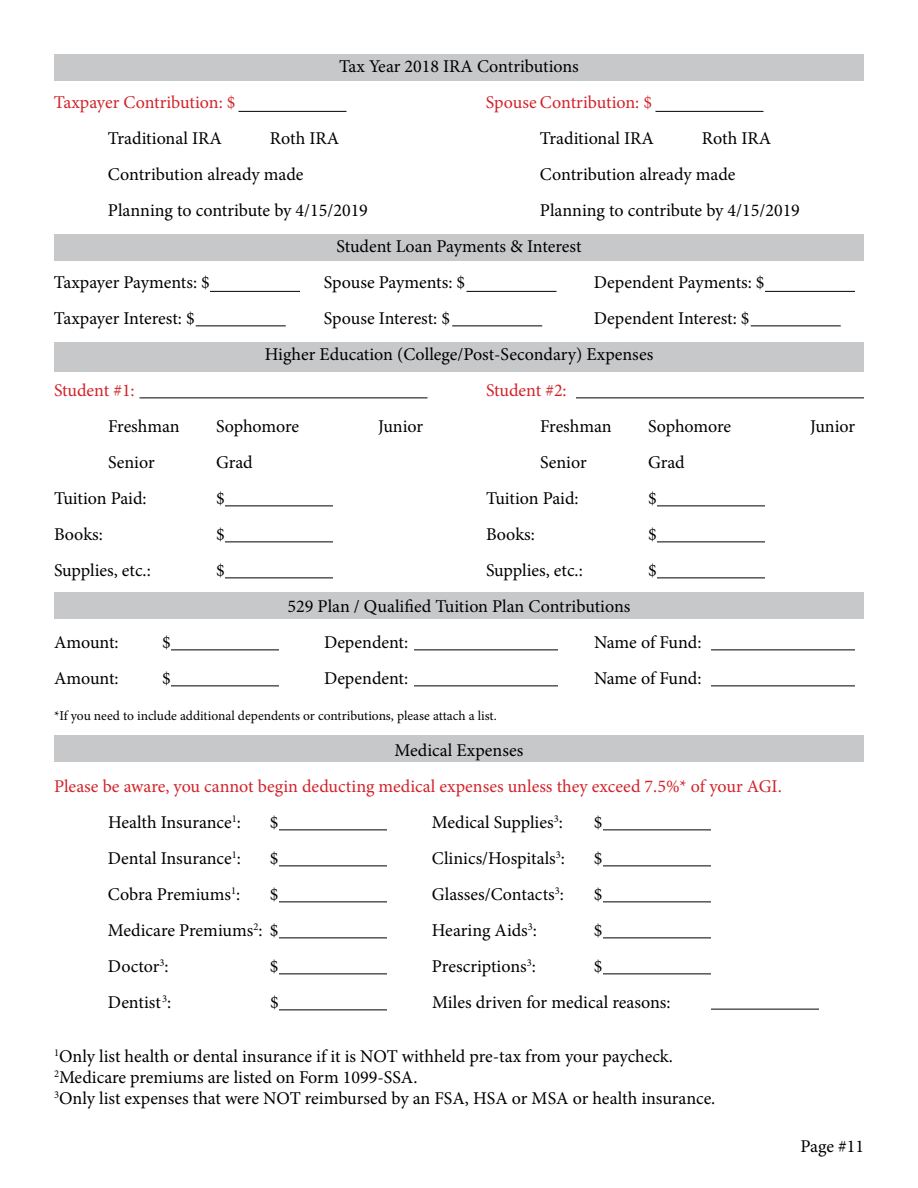
<style>
.page{position:relative;width:918px;height:1188px;background:#fff}
.page>*{position:absolute;margin:0;border:0;box-sizing:border-box;transform-origin:0 0}
.t1{font:18px/21px "Minion Pro";color:#000}
.t2{font:18px/36px "Minion Pro";color:#d2232a}
.t3{font:13.5px "Minion Pro";color:#000}
.s1{color:#000}
</style>
<div class="page">
<hr style="left:210px;top:291px;width:90px;height:1px;background:#000">
<hr style="left:196px;top:326px;width:90px;height:1px;background:#000">
<hr style="left:466px;top:291px;width:90px;height:1px;background:#000">
<hr style="left:452px;top:326px;width:90px;height:1px;background:#000">
<hr style="left:765px;top:291px;width:90px;height:1px;background:#000">
<hr style="left:751px;top:326px;width:90px;height:1px;background:#000">
<hr style="left:140px;top:398px;width:288px;height:1px;background:#000">
<hr style="left:576px;top:398px;width:288px;height:1px;background:#000">
<hr style="left:225px;top:506px;width:108px;height:1px;background:#000">
<hr style="left:225px;top:542px;width:108px;height:1px;background:#000">
<hr style="left:225px;top:578px;width:108px;height:1px;background:#000">
<hr style="left:657px;top:506px;width:108px;height:1px;background:#000">
<hr style="left:657px;top:542px;width:108px;height:1px;background:#000">
<hr style="left:657px;top:578px;width:108px;height:1px;background:#000">
<hr style="left:171px;top:650px;width:108px;height:1px;background:#000">
<hr style="left:171px;top:686px;width:108px;height:1px;background:#000">
<hr style="left:414px;top:650px;width:144px;height:1px;background:#000">
<hr style="left:711px;top:650px;width:144px;height:1px;background:#000">
<hr style="left:414px;top:686px;width:144px;height:1px;background:#000">
<hr style="left:711px;top:686px;width:144px;height:1px;background:#000">
<hr style="left:279px;top:830px;width:108px;height:1px;background:#000">
<hr style="left:279px;top:866px;width:108px;height:1px;background:#000">
<hr style="left:279px;top:902px;width:108px;height:1px;background:#000">
<hr style="left:279px;top:938px;width:108px;height:1px;background:#000">
<hr style="left:279px;top:974px;width:108px;height:1px;background:#000">
<hr style="left:603px;top:830px;width:108px;height:1px;background:#000">
<hr style="left:603px;top:866px;width:108px;height:1px;background:#000">
<hr style="left:603px;top:902px;width:108px;height:1px;background:#000">
<hr style="left:603px;top:938px;width:108px;height:1px;background:#000">
<hr style="left:603px;top:974px;width:108px;height:1px;background:#000">
<hr style="left:711px;top:1009px;width:108px;height:1px;background:#000">
<hr style="left:279px;top:1010px;width:108px;height:1px;background:#000">
<hr style="left:238px;top:111px;width:108px;height:1px;background:#000">
<hr style="left:656px;top:111px;width:108px;height:1px;background:#000">
<div style="left:54px;top:735px;width:810px;height:27px;background:#c7c8ca"></div>
<div style="left:54px;top:592px;width:810px;height:28px;background:#c7c8ca"></div>
<div style="left:54px;top:342px;width:810px;height:30px;background:#c7c8ca"></div>
<div style="left:54px;top:234px;width:810px;height:27px;background:#c7c8ca"></div>
<div style="left:54px;top:54px;width:810px;height:27px;background:#c7c8ca"></div>
<p class="t1" style="left:339px;top:56px;width:241px">Tax Year 2018 IRA Contributions</p>
<p class="t2" style="left:54px;top:84px;width:183px">Taxpayer Contribution: $</p>
<p class="t2" style="left:486px;top:84px;width:168px">Spouse Contribution: $</p>
<p class="t1" style="left:108px;top:128px;width:115px">Traditional IRA</p>
<p class="t1" style="left:270px;top:128px;width:71px">Roth IRA</p>
<p class="t1" style="left:540px;top:128px;width:115px">Traditional IRA</p>
<p class="t1" style="left:702px;top:128px;width:71px">Roth IRA</p>
<p class="t1" style="left:108px;top:164px;width:197px">Contribution already made</p>
<p class="t1" style="left:540px;top:164px;width:197px">Contribution already made</p>
<p class="t1" style="left:108px;top:200px;width:261px">Planning to contribute by 4/15/2019</p>
<p class="t1" style="left:540px;top:200px;width:261px">Planning to contribute by 4/15/2019</p>
<p class="t1" style="left:336px;top:236px;width:247px">Student Loan Payments &amp; Interest</p>
<p class="t1" style="left:54px;top:272px;width:157px">Taxpayer Payments: $</p>
<p class="t1" style="left:324px;top:272px;width:143px">Spouse Payments: $</p>
<p class="t1" style="left:594px;top:272px;width:172px">Dependent Payments: $</p>
<p class="t1" style="left:54px;top:308px;width:142px">Taxpayer Interest: $</p>
<p class="t1" style="left:324px;top:308px;width:128px">Spouse Interest: $</p>
<p class="t1" style="left:594px;top:308px;width:157px">Dependent Interest: $</p>
<p class="t1" style="left:265px;top:344px;width:390px">Higher Education (College/Post-Secondary) Expenses</p>
<p class="t2" style="left:54px;top:372px;width:82px">Student #1:</p>
<p class="t2" style="left:486px;top:372px;width:82px">Student #2:</p>
<p class="t1" style="left:108px;top:416px;width:73px">Freshman</p>
<p class="t1" style="left:216px;top:416px;width:85px">Sophomore</p>
<p class="t1" style="left:378px;top:416px;width:47px">Junior</p>
<p class="t1" style="left:540px;top:416px;width:73px">Freshman</p>
<p class="t1" style="left:648px;top:416px;width:85px">Sophomore</p>
<p class="t1" style="left:810px;top:416px;width:47px">Junior</p>
<p class="t1" style="left:108px;top:452px;width:48px">Senior</p>
<p class="t1" style="left:216px;top:452px;width:38px">Grad</p>
<p class="t1" style="left:540px;top:452px;width:48px">Senior</p>
<p class="t1" style="left:648px;top:452px;width:38px">Grad</p>
<p class="t1" style="left:54px;top:488px;width:94px">Tuition Paid:</p>
<p class="t1" style="left:216px;top:488px;width:10px">$</p>
<p class="t1" style="left:486px;top:488px;width:94px">Tuition Paid:</p>
<p class="t1" style="left:648px;top:488px;width:10px">$</p>
<p class="t1" style="left:54px;top:524px;width:50px">Books:</p>
<p class="t1" style="left:216px;top:524px;width:10px">$</p>
<p class="t1" style="left:486px;top:524px;width:50px">Books:</p>
<p class="t1" style="left:648px;top:524px;width:10px">$</p>
<p class="t1" style="left:54px;top:560px;width:98px">Supplies, etc.:</p>
<p class="t1" style="left:216px;top:560px;width:10px">$</p>
<p class="t1" style="left:486px;top:560px;width:98px">Supplies, etc.:</p>
<p class="t1" style="left:648px;top:560px;width:10px">$</p>
<p class="t1" style="left:288px;top:596px;width:344px">529 Plan / Qualified Tuition Plan Contributions</p>
<p class="t1" style="left:54px;top:632px;width:66px">Amount:</p>
<p class="t1" style="left:162px;top:632px;width:10px">$</p>
<p class="t1" style="left:324px;top:632px;width:86px">Dependent:</p>
<p class="t1" style="left:594px;top:632px;width:109px">Name of Fund:</p>
<p class="t1" style="left:54px;top:668px;width:66px">Amount:</p>
<p class="t1" style="left:162px;top:668px;width:10px">$</p>
<p class="t1" style="left:324px;top:668px;width:86px">Dependent:</p>
<p class="t1" style="left:594px;top:668px;width:109px">Name of Fund:</p>
<p class="t3" style="left:54px;top:707px;width:444px">*If you need to include additional dependents or contributions, please attach a list.</p>
<p class="t1" style="left:395px;top:740px;width:130px">Medical Expenses</p>
<p class="t2" style="left:108px;top:768px;width:675px;text-indent:-54px">Please be aware, you cannot begin deducting medical expenses unless they exceed 7.5%* of your AGI.<br><span class="s1">Health Insurance</span><sup>1</sup><span class="s1">:</span></p>
<p class="t1" style="left:270px;top:812px;width:10px">$</p>
<p class="t1" style="left:432px;top:812px;width:132px">Medical Supplies<sup>3</sup>:</p>
<p class="t1" style="left:594px;top:812px;width:10px">$</p>
<p class="t1" style="left:108px;top:848px;width:134px">Dental Insurance<sup>1</sup>:</p>
<p class="t1" style="left:270px;top:848px;width:10px">$</p>
<p class="t1" style="left:432px;top:848px;width:134px">Clinics/Hospitals<sup>3</sup>:</p>
<p class="t1" style="left:594px;top:848px;width:10px">$</p>
<p class="t1" style="left:108px;top:884px;width:134px">Cobra Premiums<sup>1</sup>:</p>
<p class="t1" style="left:270px;top:884px;width:10px">$</p>
<p class="t1" style="left:432px;top:884px;width:133px">Glasses/Contacts<sup>3</sup>:</p>
<p class="t1" style="left:594px;top:884px;width:10px">$</p>
<p class="t1" style="left:108px;top:920px;width:172px">Medicare Premiums<sup>2</sup>: $</p>
<p class="t1" style="left:432px;top:920px;width:107px">Hearing Aids<sup>3</sup>:</p>
<p class="t1" style="left:594px;top:920px;width:10px">$</p>
<p class="t1" style="left:108px;top:956px;width:62px">Doctor<sup>3</sup>:</p>
<p class="t1" style="left:270px;top:956px;width:10px">$</p>
<p class="t1" style="left:432px;top:956px;width:105px">Prescriptions<sup>3</sup>:</p>
<p class="t1" style="left:594px;top:956px;width:10px">$</p>
<p class="t1" style="left:108px;top:992px;width:65px">Dentist<sup>3</sup>:</p>
<p class="t1" style="left:270px;top:992px;width:10px">$</p>
<p class="t1" style="left:432px;top:992px;width:240px">Miles driven for medical reasons:</p>
<p class="t1" style="left:54px;top:1046px;width:663px"><sup>1</sup>Only list health or dental insurance if it is NOT withheld pre-tax from your paycheck.<br><sup>2</sup>Medicare premiums are listed on Form 1099-SSA.<br><sup>3</sup>Only list expenses that were NOT reimbursed by an FSA, HSA or MSA or health insurance.</p>
<p class="t1" style="left:801px;top:1136px;width:65px">Page #11</p>
</div>
